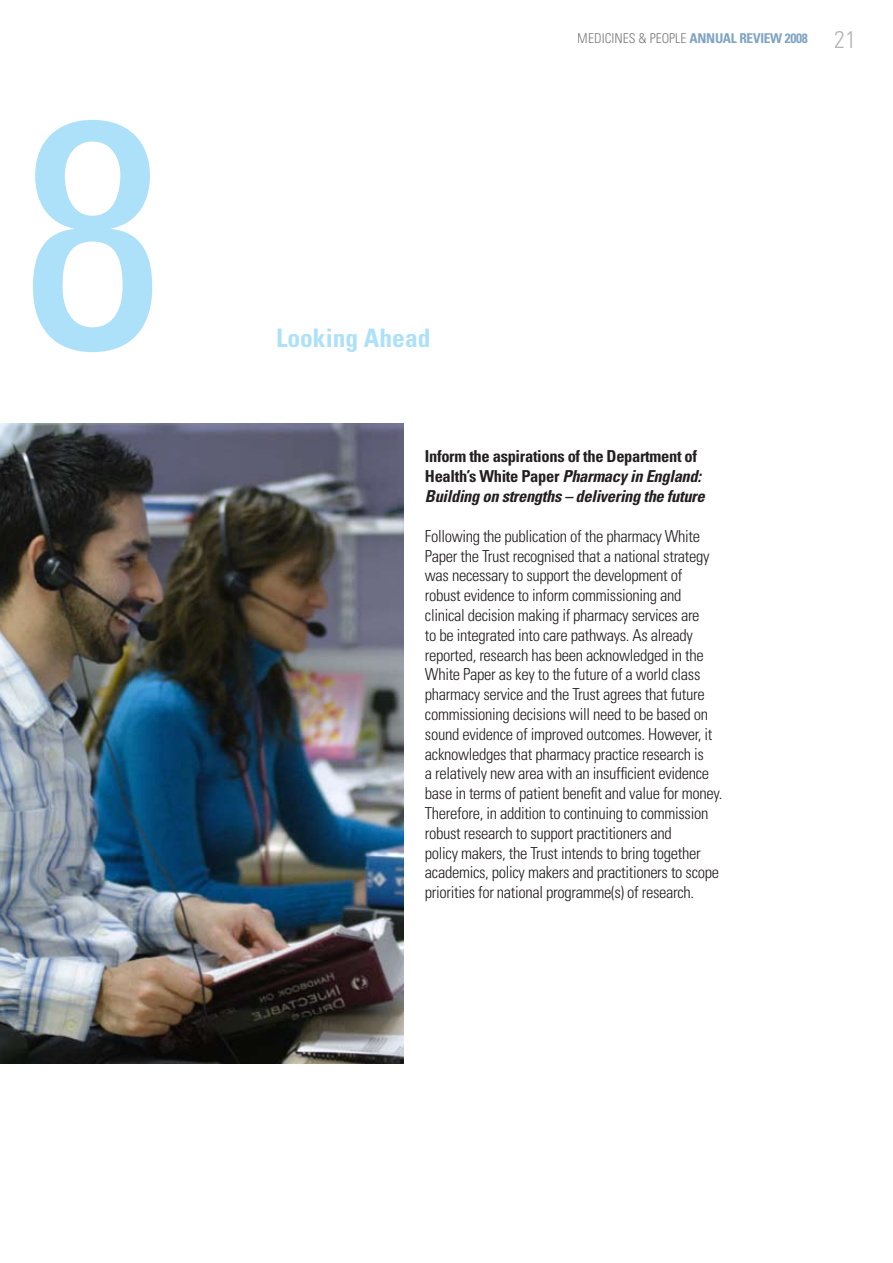
<style>
.page{position:relative;width:893px;height:1263px;background:#fff}
.page>*{position:absolute;margin:0;border:0;box-sizing:border-box;transform-origin:0 0}
.t1{font:condensed 322.5px "Univers LT";color:#ade1f9}
.t2{font:700 condensed 25.5px "Univers LT";color:#ade1f9}
.t3{font:300 condensed 16.5px/19.8px "Univers LT";letter-spacing:-.02em;color:#231f20}
.t4{font:italic 700 condensed 16.5px/19.8px "Univers LT";letter-spacing:-.02em;color:#231f20}
.t5{font:300 condensed 13.5px "Univers LT";color:#231f20}
.s1{font-weight:700;color:#2c679a}
.s2{font-size:24px;color:#808285}
.s3{font-style:normal}
</style>
<div class="page">
<img style="left:0;top:424px;width:404px;height:639px">
<h1 class="t1" style="left:21px;top:28px;width:145px">8</h1>
<h2 class="t2" style="left:276px;top:322px;width:156px">Looking Ahead</h2>
<p class="t5" style="left:578px;top:30px;width:280px">MEDICINES &amp; PEOPLE <span class="s1">ANNUAL REVIEW 2008</span> <span class="s2">21</span></p>
<p class="t4" style="left:425px;top:447px;width:281px"><span class="s3">Inform the aspirations of the Department of<br>Health’s White Paper</span> Pharmacy in England:<br>Building on strengths – delivering the future</p>
<p class="t3" style="left:425px;top:526px;width:299px">Following the publication of the pharmacy White Paper the Trust recognised that a national strategy was necessary to support the development of<br>robust evidence to inform commissioning and clinical decision making if pharmacy services are<br>to be integrated into care pathways. As already reported, research has been acknowledged in the White Paper as key to the future of a world class pharmacy service and the Trust agrees that future commissioning decisions will need to be based on sound evidence of improved outcomes. However, it acknowledges that pharmacy practice research is<br>a relatively new area with an insufficient evidence base in terms of patient benefit and value for money.<br>Therefore, in addition to continuing to commission robust research to support practitioners and<br>policy makers, the Trust intends to bring together academics, policy makers and practitioners to scope priorities for national programme(s) of research.</p>
</div>
